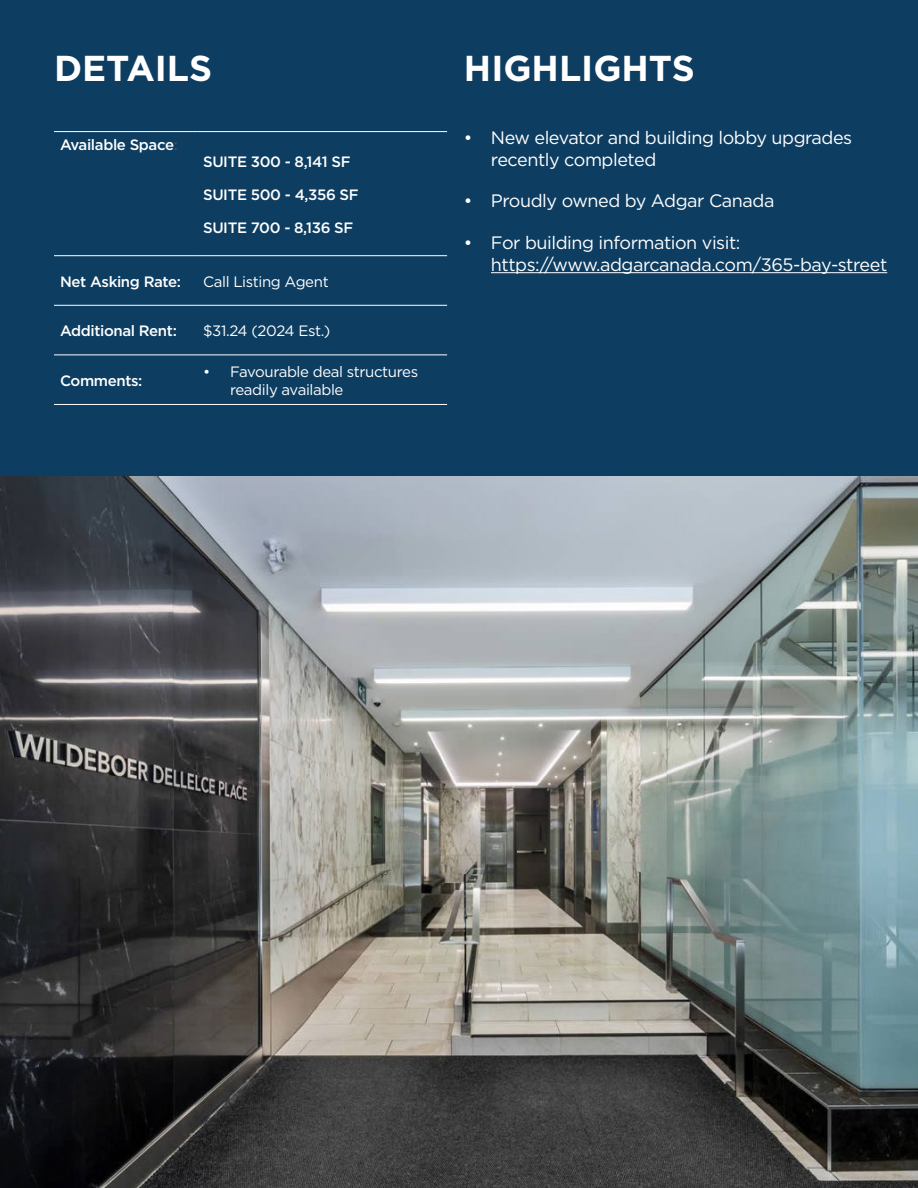
<style>
.page{position:relative;width:918px;height:1188px;background:#fff}
.page>*{position:absolute;margin:0;border:0;box-sizing:border-box;transform-origin:0 0}
.t1{font:700 36px "Gotham";color:#fff}
.t2{font:18px/21.6px "Gotham";letter-spacing:-.025em;color:#fff}
.t3{font:500 15px "Gotham";letter-spacing:-.025em;color:#fff}
.t4{font:15px/18px "Gotham";letter-spacing:-.025em;color:#fff}
.s1{color:#4d4d4f}
</style>
<div class="page">
<div style="left:0;top:0;width:918px;height:594px;background:#0d3d61"></div>
<hr style="left:491px;top:272px;width:396px;height:1px;background:#fff">
<hr style="left:54px;top:255px;width:143px;height:1px;background:#fff">
<hr style="left:197px;top:255px;width:250px;height:1px;background:#fff">
<hr style="left:54px;top:305px;width:143px;height:1px;background:#fff">
<hr style="left:197px;top:305px;width:250px;height:1px;background:#fff">
<hr style="left:54px;top:355px;width:143px;height:1px;background:#fff">
<hr style="left:197px;top:355px;width:250px;height:1px;background:#fff">
<hr style="left:54px;top:404px;width:143px;height:1px;background:#fff">
<hr style="left:197px;top:404px;width:250px;height:1px;background:#fff">
<hr style="left:54px;top:131px;width:143px;height:1px;background:#fff">
<hr style="left:197px;top:131px;width:250px;height:1px;background:#fff">
<img style="left:0;top:476px;width:918px;height:712px">
<h1 class="t1" style="left:54px;top:45px;width:160px">DETAILS</h1>
<p class="t3" style="left:60px;top:135px;width:119px">Available Space<span class="s1">:</span></p>
<p class="t3" style="left:203px;top:152px;width:149px">SUITE 300 - 8,141 SF</p>
<p class="t3" style="left:203px;top:185px;width:157px">SUITE 500 - 4,356 SF</p>
<p class="t3" style="left:203px;top:218px;width:152px">SUITE 700 - 8,136 SF</p>
<p class="t3" style="left:60px;top:272px;width:122px">Net Asking Rate:</p>
<p class="t4" style="left:203px;top:272px;width:127px">Call Listing Agent</p>
<p class="t3" style="left:60px;top:321px;width:118px">Additional Rent:</p>
<p class="t4" style="left:203px;top:322px;width:129px">$31.24 (2024 Est.)</p>
<p class="t3" style="left:60px;top:371px;width:84px">Comments:</p>
<p class="t4" style="left:230px;top:362px;width:190px;text-indent:-27px">• Favourable deal structures readily available</p>
<h1 class="t1" style="left:464px;top:45px;width:232px">HIGHLIGHTS</h1>
<p class="t2" style="left:491px;top:126px;width:363px;text-indent:-27px">• New elevator and building lobby upgrades recently completed</p>
<p class="t2" style="left:464px;top:190px;width:312px">• Proudly owned by Adgar Canada</p>
<p class="t2" style="left:491px;top:232px;width:398px;text-indent:-27px">• For building information visit: https://www.adgarcanada.com/365-bay-street</p>
</div>
